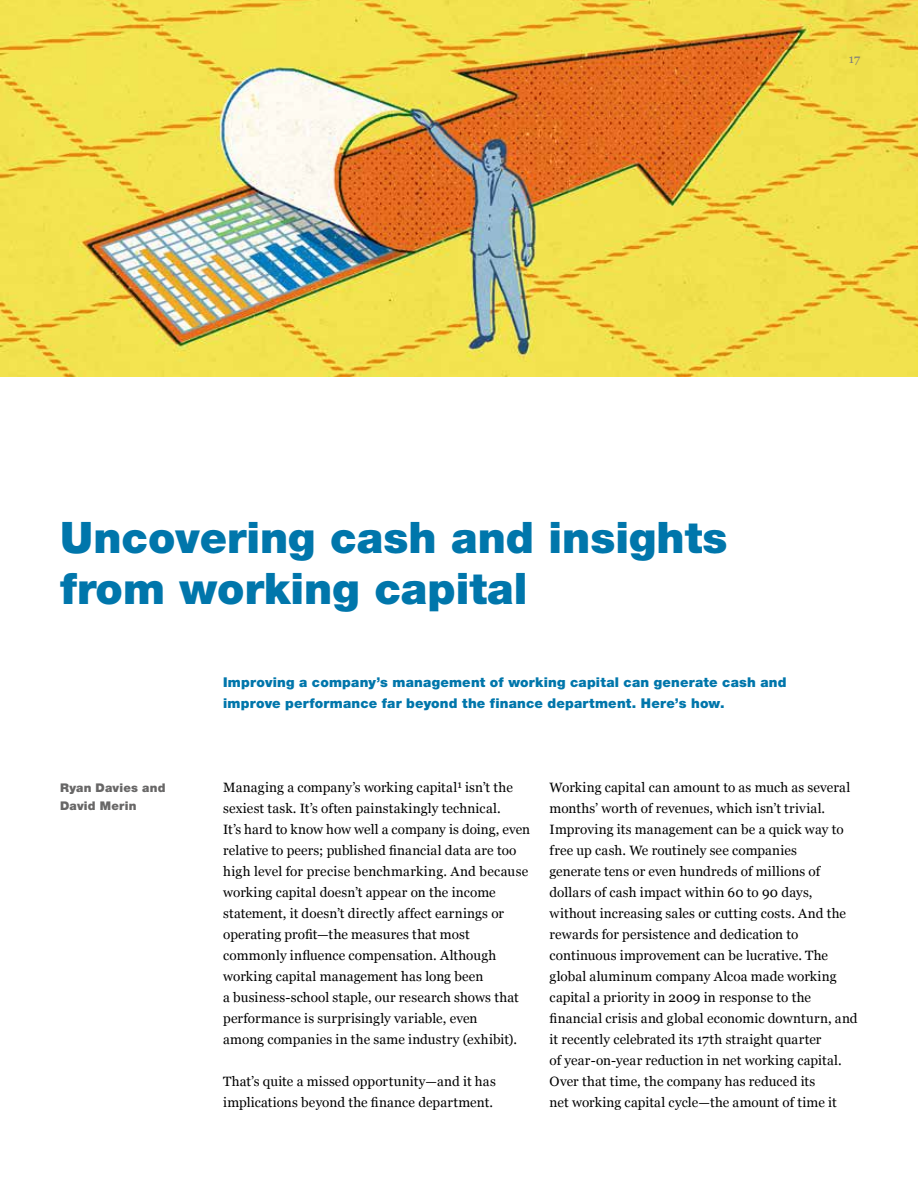
<style>
.page{position:relative;width:918px;height:1188px;background:#fff}
.page>*{position:absolute;margin:0;border:0;box-sizing:border-box;transform-origin:0 0}
.t1{font:900 43.5px/51px "Helvetica Neue LT Std";color:#0076ab}
.t2{font:13.5px/21px "Georgia";letter-spacing:.01em;color:#000}
.t3{font:900 13.5px/21px "Helvetica Neue LT Std";letter-spacing:.015em;color:#0076ab}
.t4{font:900 12px/18px "Helvetica Neue LT Std";letter-spacing:.02em;color:#686767}
.t5{font:12px "Georgia";color:#7d7c7c}
</style>
<div class="page">
<img style="left:0;top:0;width:918px;height:376px">
<p class="t5" style="left:849px;top:52px;width:13px">17</p>
<h1 class="t1" style="left:60px;top:512px;width:669px">Uncovering cash and insights from working capital</h1>
<p class="t3" style="left:223px;top:672px;width:565px">Improving a company’s management of working capital can generate cash and improve performance far beyond the finance department. Here’s how.</p>
<p class="t4" style="left:60px;top:779px;width:107px">Ryan Davies and<br>David Merin</p>
<p class="t2" style="left:223px;top:777px;width:309px">Managing a company’s working capital<sup>1</sup> isn’t the sexiest task. It’s often painstakingly technical.<br>It’s hard to know how well a company is doing, even relative to peers; published financial data are too high level for precise benchmarking. And because working capital doesn’t appear on the income statement, it doesn’t directly affect earnings or operating profit—the measures that most commonly influence compensation. Although working capital management has long been<br>a business-school staple, our research shows that performance is surprisingly variable, even<br>among companies in the same industry (exhibit).</p>
<p class="t2" style="left:223px;top:1071px;width:274px">That’s quite a missed opportunity—and it has implications beyond the finance department.</p>
<p class="t2" style="left:550px;top:777px;width:310px">Working capital can amount to as much as several months’ worth of revenues, which isn’t trivial.<br>Improving its management can be a quick way to free up cash. We routinely see companies<br>generate tens or even hundreds of millions of dollars of cash impact within 60 to 90 days, without increasing sales or cutting costs. And the rewards for persistence and dedication to continuous improvement can be lucrative. The global aluminum company Alcoa made working capital a priority in 2009 in response to the financial crisis and global economic downturn, and it recently celebrated its 17th straight quarter<br>of year-on-year reduction in net working capital.<br>Over that time, the company has reduced its<br>net working capital cycle—the amount of time it</p>
</div>
